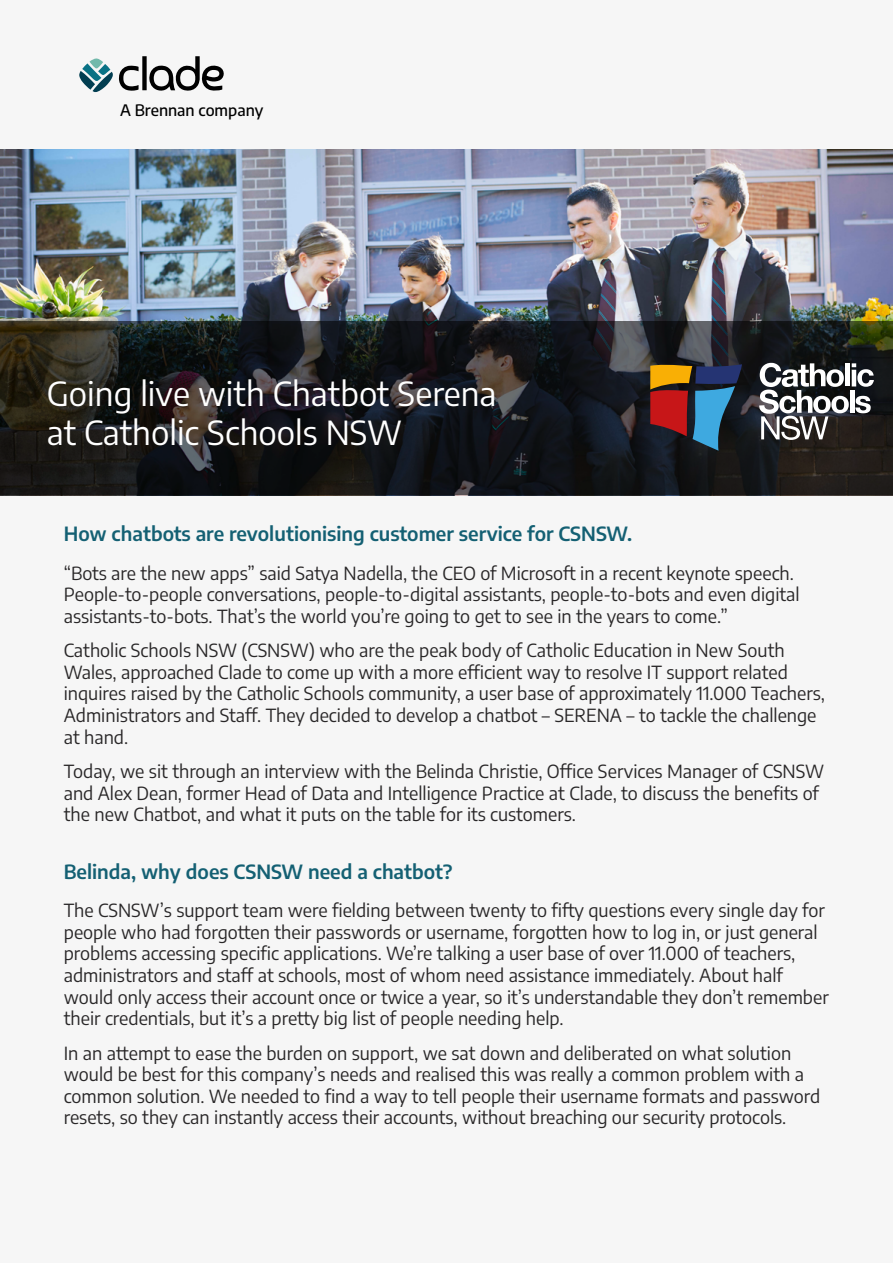
<style>
.page{position:relative;width:893px;height:1263px;background:#f6f6f6}
.page>*{position:absolute;margin:0;border:0;box-sizing:border-box;transform-origin:0 0}
.t1{font:33px/39.6px "Encode Sans";color:#fff}
.t2{font:600 19.5px "Encode Sans";color:#146073}
.t3{font:18px/21.6px "Encode Sans";color:#292728}
.t4{font:500 15.75px "Encode Sans";color:#000}
</style>
<div class="page">
<img style="left:0;top:149px;width:893px;height:173px">
<svg style="left:0;top:322px;width:893px;height:173px;background:#1b1b1c"></svg>
<svg style="left:149px;top:56px;width:75px;height:35px"></svg>
<svg style="left:119px;top:66px;width:20px;height:25px"></svg>
<div style="left:142px;top:56px;width:5px;height:34px;background:#000"></div>
<svg style="left:79px;top:58px;width:34px;height:34px"></svg>
<svg style="left:759px;top:363px;width:115px;height:77px"></svg>
<svg style="left:650px;top:364px;width:92px;height:87px;background:#554649"></svg>
<p class="t4" style="left:120px;top:99px;width:145px">A Brennan company</p>
<h1 class="t1" style="left:47px;top:372px;width:451px">Going live with Chatbot Serena at Catholic Schools NSW</h1>
<p class="t2" style="left:64px;top:520px;width:570px">How chatbots are revolutionising customer service for CSNSW.</p>
<p class="t3" style="left:64px;top:561px;width:737px">“Bots are the new apps” said Satya Nadella, the CEO of Microsoft in a recent keynote speech.<br>People-to-people conversations, people-to-digital assistants, people-to-bots and even digital assistants-to-bots. That’s the world you’re going to get to see in the years to come.”</p>
<p class="t3" style="left:64px;top:639px;width:763px">Catholic Schools NSW (CSNSW) who are the peak body of Catholic Education in New South Wales, approached Clade to come up with a more efficient way to resolve IT support related inquires raised by the Catholic Schools community, a user base of approximately 11.000 Teachers, Administrators and Staff. They decided to develop a chatbot – SERENA – to tackle the challenge at hand.</p>
<p class="t3" style="left:64px;top:760px;width:762px">Today, we sit through an interview with the Belinda Christie, Office Services Manager of CSNSW and Alex Dean, former Head of Data and Intelligence Practice at Clade, to discuss the benefits of the new Chatbot, and what it puts on the table for its customers.</p>
<p class="t2" style="left:64px;top:858px;width:390px">Belinda, why does CSNSW need a chatbot?</p>
<p class="t3" style="left:64px;top:899px;width:767px">The CSNSW’s support team were fielding between twenty to fifty questions every single day for people who had forgotten their passwords or username, forgotten how to log in, or just general problems accessing specific applications. We’re talking a user base of over 11.000 of teachers, administrators and staff at schools, most of whom need assistance immediately. About half would only access their account once or twice a year, so it’s understandable they don’t remember their credentials, but it’s a pretty big list of people needing help.</p>
<p class="t3" style="left:64px;top:1041px;width:758px">In an attempt to ease the burden on support, we sat down and deliberated on what solution would be best for this company’s needs and realised this was really a common problem with a common solution. We needed to find a way to tell people their username formats and password resets, so they can instantly access their accounts, without breaching our security protocols.</p>
</div>
